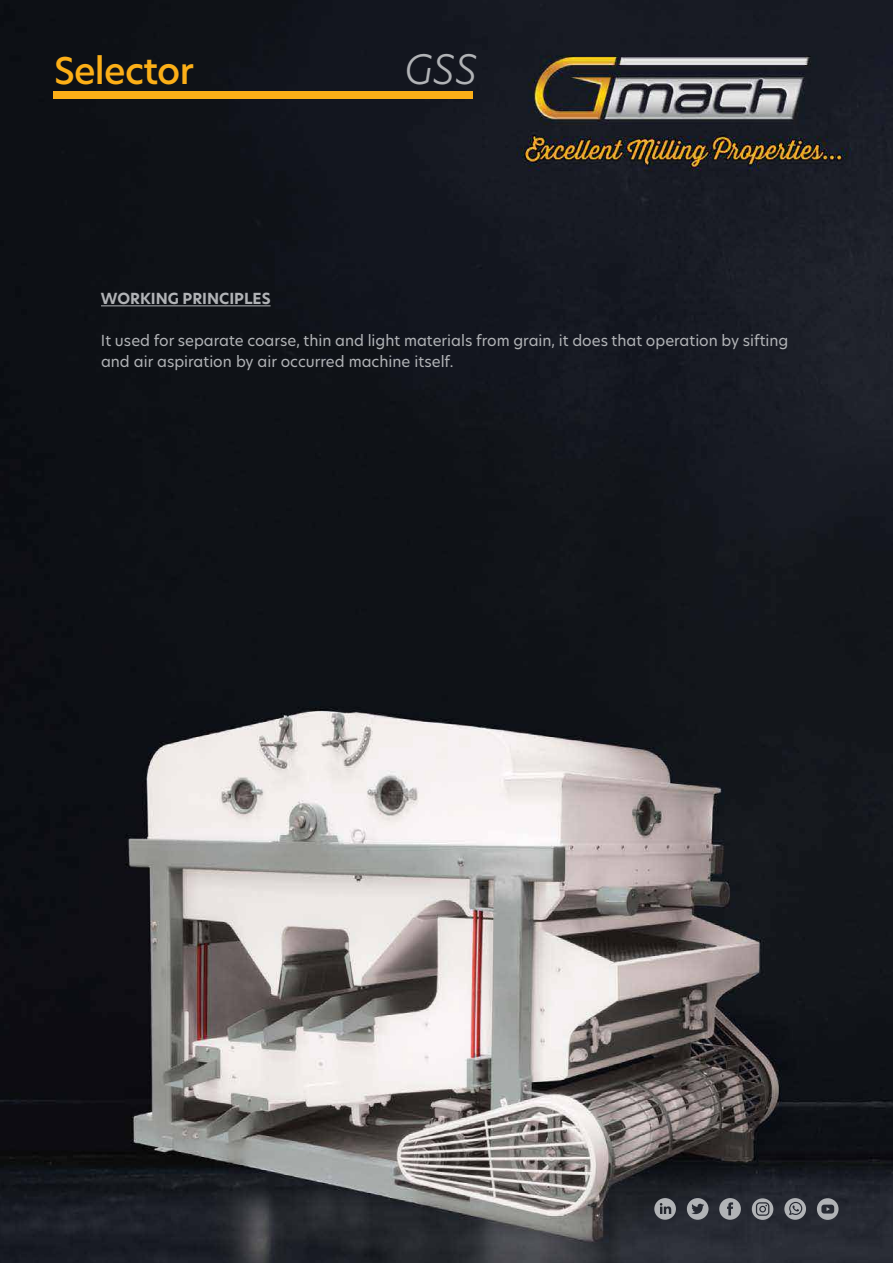
<style>
.page{position:relative;width:893px;height:1263px;background:#fff}
.page>*{position:absolute;margin:0;border:0;box-sizing:border-box;transform-origin:0 0}
.t1{font:italic 300 39.75px "Hero New";color:#b1b3b6}
.t2{font:500 36px "Hero New";letter-spacing:-.02em;color:#fcaf17}
.t3{font:15px/21px "Hero New";color:#b1b3b6}
.t4{font:700 15px "Hero New";color:#b1b3b6}
</style>
<div class="page">
<img style="left:0;top:0;width:893px;height:1263px">
<hr style="left:101px;top:305px;width:170px;height:1px;background:#b1b3b6">
<div style="left:53px;top:91px;width:420px;height:8px;background:#fcaf17"></div>
<svg style="left:687px;top:1198px;width:21px;height:22px"></svg>
<svg style="left:719px;top:1198px;width:22px;height:22px"></svg>
<svg style="left:784px;top:1198px;width:22px;height:22px"></svg>
<svg style="left:817px;top:1198px;width:21px;height:22px"></svg>
<svg style="left:752px;top:1198px;width:21px;height:22px"></svg>
<svg style="left:654px;top:1198px;width:22px;height:22px"></svg>
<h2 class="t2" style="left:54px;top:46px;width:141px">Selector</h2>
<h1 class="t1" style="left:404px;top:42px;width:74px">GSS</h1>
<p class="t4" style="left:101px;top:289px;width:171px">WORKING PRINCIPLES</p>
<p class="t3" style="left:101px;top:330px;width:689px">It used for separate coarse, thin and light materials from grain, it does that operation by sifting and air aspiration by air occurred machine itself.</p>
</div>
